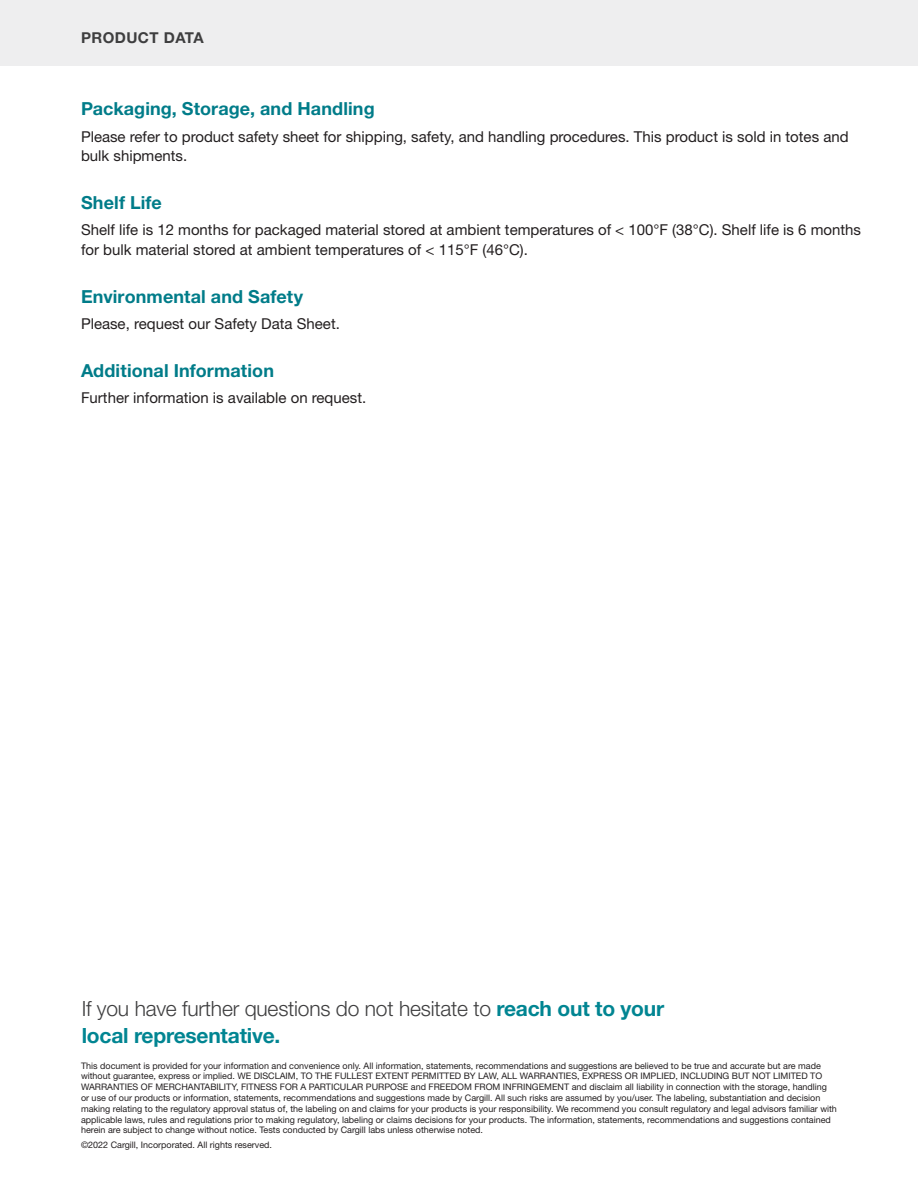
<style>
.page{position:relative;width:918px;height:1188px;background:#fff}
.page>*{position:absolute;margin:0;border:0;box-sizing:border-box;transform-origin:0 0}
.t1{font:300 21px/27px "Helvetica Neue LT Std";letter-spacing:-.01em;color:#3e3e3f}
.t2{font:700 18px "Helvetica Neue LT Std";letter-spacing:.005em;color:#007c89}
.t3{font:15px/19.5px "Helvetica Neue LT Std";color:#231f20}
.t4{font:700 15px "Helvetica Neue LT Std";letter-spacing:.03em;color:#3e3e3f}
.t5{font:9px/10.8px "Helvetica Neue LT Std";color:#231f20}
.s1{font-weight:700;color:#018592}
</style>
<div class="page">
<div style="left:0;top:0;width:918px;height:66px;background:#eeeeef"></div>
<h3 class="t4" style="left:81px;top:28px;width:124px">PRODUCT DATA</h3>
<h2 class="t2" style="left:81px;top:98px;width:295px">Packaging, Storage, and Handling</h2>
<h3 class="t3" style="left:81px;top:126px;width:769px">Please refer to product safety sheet for shipping, safety, and handling procedures. This product is sold in totes and bulk shipments.</h3>
<h2 class="t2" style="left:81px;top:192px;width:82px">Shelf Life</h2>
<h3 class="t3" style="left:81px;top:220px;width:782px">Shelf life is 12 months for packaged material stored at ambient temperatures of &lt; 100°F (38°C). Shelf life is 6 months for bulk material stored at ambient temperatures of &lt; 115°F (46°C).</h3>
<h2 class="t2" style="left:81px;top:285px;width:224px">Environmental and Safety</h2>
<h3 class="t3" style="left:81px;top:314px;width:260px">Please, request our Safety Data Sheet.</h3>
<h2 class="t2" style="left:81px;top:360px;width:195px">Additional Information</h2>
<h3 class="t3" style="left:81px;top:388px;width:287px">Further information is available on request.</h3>
<h1 class="t1" style="left:82px;top:995px;width:584px">If you have further questions do not hesitate to <span class="s1">reach out to your local representative.</span></h1>
<p class="t5" style="left:81px;top:1060px;width:758px">This document is provided for your information and convenience only. All information, statements, recommendations and suggestions are believed to be true and accurate but are made without guarantee, express or implied. WE DISCLAIM, TO THE FULLEST EXTENT PERMITTED BY LAW, ALL WARRANTIES, EXPRESS OR IMPLIED, INCLUDING BUT NOT LIMITED TO WARRANTIES OF MERCHANTABILITY, FITNESS FOR A PARTICULAR PURPOSE and FREEDOM FROM INFRINGEMENT and disclaim all liability in connection with the storage, handling or use of our products or information, statements, recommendations and suggestions made by Cargill. All such risks are assumed by you/user. The labeling, substantiation and decision making relating to the regulatory approval status of, the labeling on and claims for your products is your responsibility. We recommend you consult regulatory and legal advisors familiar with applicable laws, rules and regulations prior to making regulatory, labeling or claims decisions for your products. The information, statements, recommendations and suggestions contained herein are subject to change without notice. Tests conducted by Cargill labs unless otherwise noted.</p>
<p class="t5" style="left:81px;top:1139px;width:193px">©2022 Cargill, Incorporated. All rights reserved.</p>
</div>
